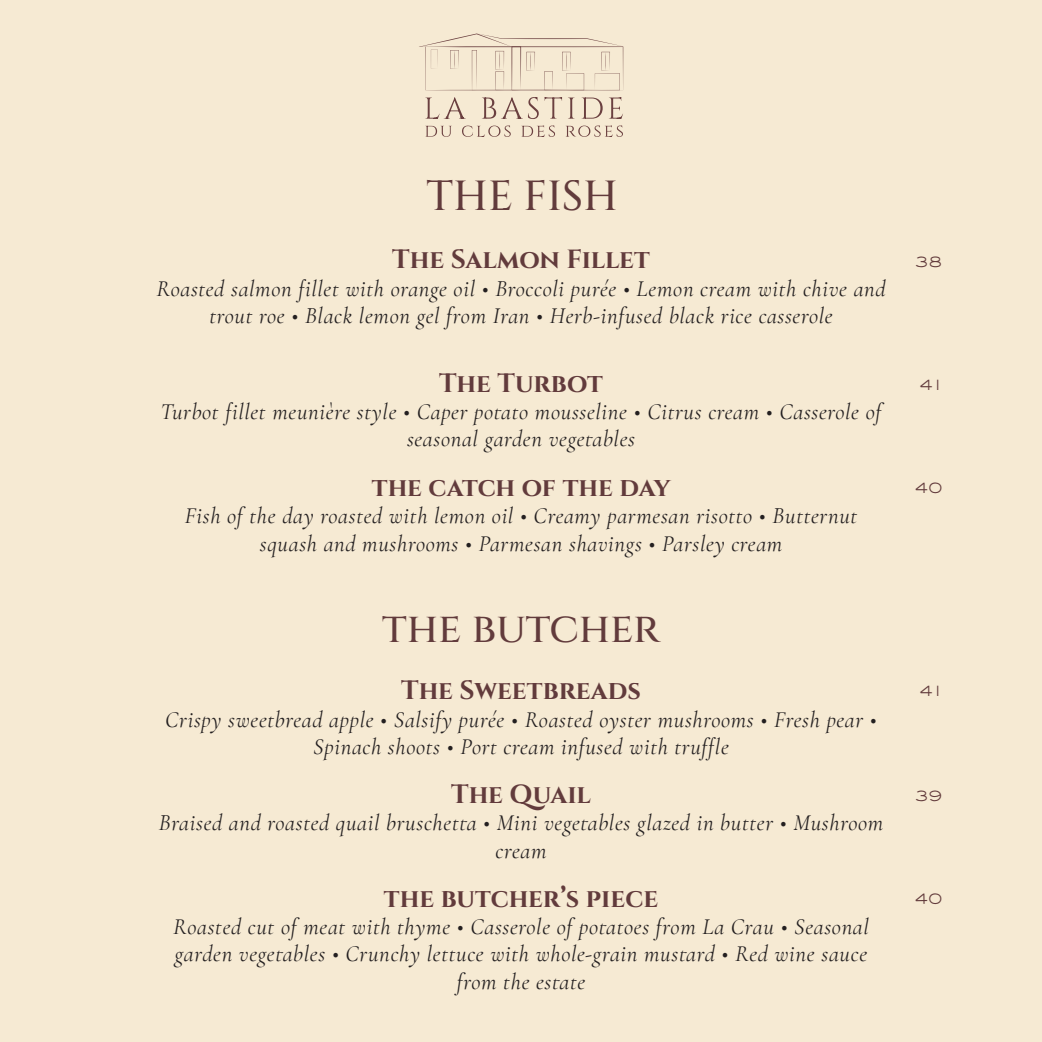
<style>
.page{position:relative;width:1042px;height:1042px;background:#f6ead3}
.page>*{position:absolute;margin:0;border:0;box-sizing:border-box;transform-origin:0 0}
.t1{font:500 42px "Cinzel";color:#623b3c}
.t2{font:700 26.25px "Cinzel";color:#623b3c}
.t3{font:italic 22.75px/27.3px "Cormorant Garamond";letter-spacing:.03em;color:#231f20;text-align:center}
.t4{font:300 15.75px "Sackers Gothic Std";color:#623b3c}
</style>
<div class="page">
<svg style="left:419px;top:33px;width:204px;height:58px"></svg>
<svg style="left:425px;top:97px;width:41px;height:22px"></svg>
<svg style="left:482px;top:97px;width:80px;height:22px"></svg>
<svg style="left:568px;top:98px;width:6px;height:21px"></svg>
<svg style="left:582px;top:98px;width:21px;height:21px"></svg>
<svg style="left:609px;top:97px;width:14px;height:22px"></svg>
<svg style="left:425px;top:126px;width:26px;height:11px"></svg>
<svg style="left:462px;top:126px;width:49px;height:11px"></svg>
<svg style="left:521px;top:126px;width:34px;height:11px"></svg>
<svg style="left:566px;top:126px;width:57px;height:11px"></svg>
<p class="t1" style="left:427px;top:169px;width:193px">THE FISH</p>
<p class="t2" style="left:392px;top:243px;width:259px">The Salmon Fillet</p>
<p class="t3" style="left:156px;top:275px;width:730px">Roasted salmon fillet with orange oil • Broccoli purée • Lemon cream with chive and trout roe • Black lemon gel from Iran • Herb-infused black rice casserole</p>
<p class="t2" style="left:439px;top:366px;width:165px">The Turbot</p>
<p class="t3" style="left:161px;top:398px;width:722px">Turbot fillet meunière style • Caper potato mousseline • Citrus cream • Casserole of seasonal garden vegetables</p>
<p class="t2" style="left:372px;top:470px;width:300px">the catch of the day</p>
<p class="t3" style="left:185px;top:503px;width:674px">Fish of the day roasted with lemon oil • Creamy parmesan risotto • Butternut squash and mushrooms • Parmesan shavings • Parsley cream</p>
<p class="t1" style="left:382px;top:601px;width:279px">the butcher</p>
<p class="t2" style="left:401px;top:673px;width:241px">The Sweetbreads</p>
<p class="t3" style="left:165px;top:706px;width:713px">Crispy sweetbread apple • Salsify purée • Roasted oyster mushrooms • Fresh pear •<br>Spinach shoots • Port cream infused with truffle</p>
<p class="t2" style="left:451px;top:777px;width:141px">The Quail</p>
<p class="t3" style="left:159px;top:809px;width:726px">Braised and roasted quail bruschetta • Mini vegetables glazed in butter • Mushroom cream</p>
<p class="t2" style="left:384px;top:881px;width:276px">the butcher’s piece</p>
<p class="t3" style="left:173px;top:913px;width:697px">Roasted cut of meat with thyme • Casserole of potatoes from La Crau • Seasonal garden vegetables • Crunchy lettuce with whole-grain mustard • Red wine sauce from the estate</p>
<p class="t4" style="left:914px;top:250px;width:30px">38</p>
<p class="t4" style="left:919px;top:374px;width:25px">41</p>
<p class="t4" style="left:914px;top:477px;width:30px">40</p>
<p class="t4" style="left:919px;top:680px;width:25px">41</p>
<p class="t4" style="left:914px;top:785px;width:30px">39</p>
</div>
